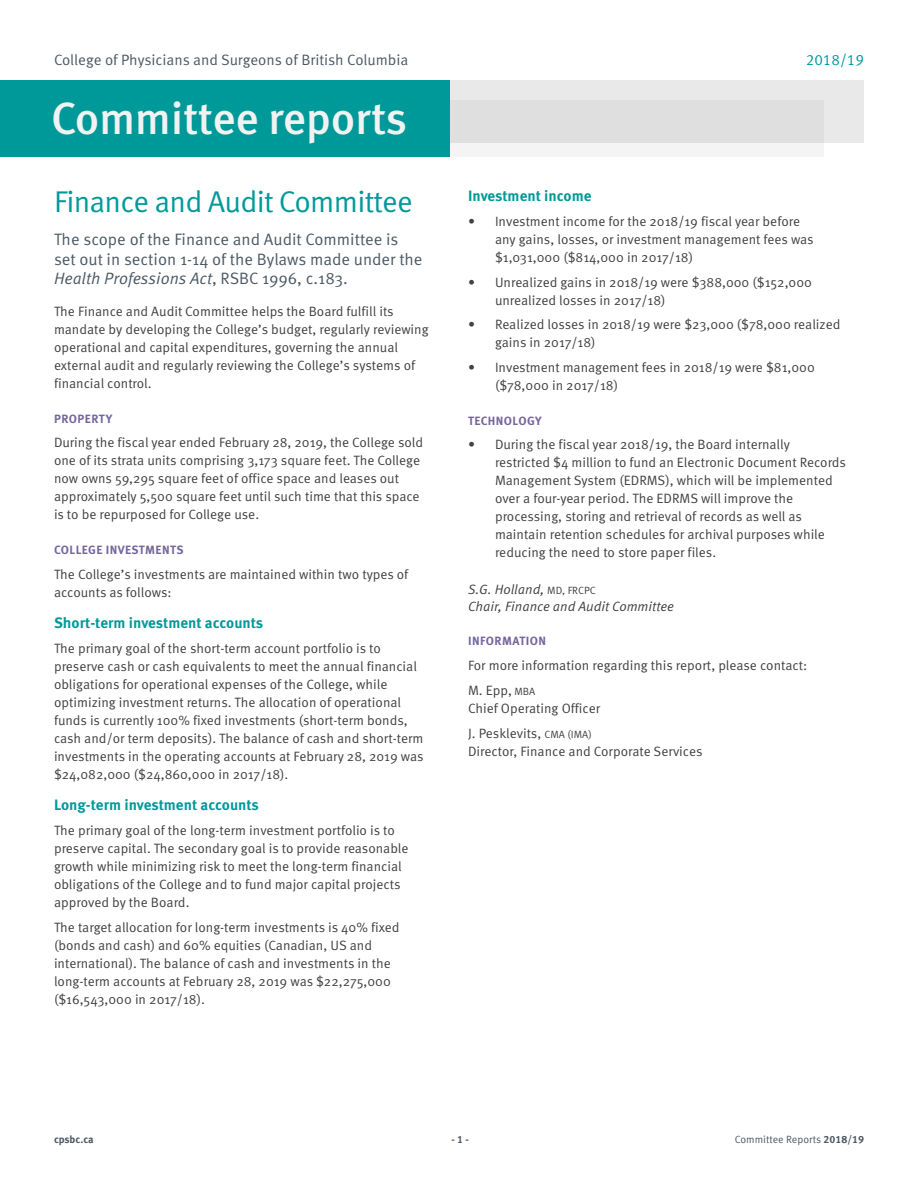
<style>
.page{position:relative;width:918px;height:1188px;background:#fff}
.page>*{position:absolute;margin:0;border:0;box-sizing:border-box;transform-origin:0 0}
.t1{font:500 45px "Meta OT";letter-spacing:-.01em;color:#f1f2f2}
.Committee_Heading{font:30px "Meta OT Norm";letter-spacing:-.025em;color:#099}
.Committee_Descriptio{font:16.5px/19.5px "Meta OT Norm";color:#4b5964}
.Committee_2nd_Subhea{font:700 15px "Meta OT";color:#099}
.t2{font:15px "Meta OT Norm";color:#4b5964}
.t3{font:15px "Meta OT Norm";color:#099}
.t4{font:13.5px/18px "Meta OT Norm";color:#414042}
.Committee_Chair{font:13.5px/16.5px "Meta OT Norm Ita";color:#414042}
.Committee_Subheading{font:700 12px "Meta OT";letter-spacing:.035em;color:#75679c}
.t5{font:10.5px "Meta OT Norm";color:#4b5964}
.t6{font:700 10.5px "Meta OT";letter-spacing:-.01em;color:#4b5964}
.s1{font-family:"Meta OT Norm Ita"}
.s2{font-family:"Meta OT Norm";font-size:10.5px}
.s3{font-size:10.5px}
.s4{font-family:"Meta OT";font-weight:700}
</style>
<div class="page">
<div style="left:450px;top:80px;width:414px;height:63px;background:#e9e9e9"></div>
<div style="left:450px;top:100px;width:373px;height:57px;background:linear-gradient(to bottom,#d8d8d8,#efefef)"></div>
<div style="left:0;top:80px;width:450px;height:77px;background:#099"></div>
<p class="t2" style="left:54px;top:51px;width:356px">College of Physicians and Surgeons of British Columbia</p>
<p class="t3" style="left:806px;top:51px;width:60px">2018/19</p>
<h1 class="t1" style="left:51px;top:90px;width:358px">Committee reports</h1>
<p class="Committee_Heading" style="left:54px;top:184px;width:360px">Finance and Audit Committee</p>
<p class="Committee_Descriptio" style="left:54px;top:230px;width:370px">The scope of the Finance and Audit Committee is set out in section 1-14 of the Bylaws made under the<br><span class="s1">Health Professions Act</span>, RSBC 1996, c.183.</p>
<p class="t4" style="left:54px;top:302px;width:376px">The Finance and Audit Committee helps the Board fulfill its mandate by developing the College’s budget, regularly reviewing operational and capital expenditures, governing the annual external audit and regularly reviewing the College’s systems of financial control.</p>
<p class="Committee_Subheading" style="left:54px;top:411px;width:60px">PROPERTY</p>
<p class="t4" style="left:54px;top:434px;width:371px">During the fiscal year ended February 28, 2019, the College sold one of its strata units comprising 3,173 square feet. The College now owns 59,295 square feet of office space and leases out approximately 5,500 square feet until such time that this space is to be repurposed for College use.</p>
<p class="Committee_Subheading" style="left:54px;top:542px;width:131px">COLLEGE INVESTMENTS</p>
<p class="t4" style="left:54px;top:565px;width:356px">The College’s investments are maintained within two types of accounts as follows:</p>
<p class="Committee_2nd_Subhea" style="left:54px;top:613px;width:211px">Short-term investment accounts</p>
<p class="t4" style="left:54px;top:639px;width:371px">The primary goal of the short-term account portfolio is to preserve cash or cash equivalents to meet the annual financial obligations for operational expenses of the College, while optimizing investment returns. The allocation of operational funds is currently 100% fixed investments (short-term bonds, cash and/or term deposits). The balance of cash and short-term investments in the operating accounts at February 28, 2019 was $24,082,000 ($24,860,000 in 2017/18).</p>
<p class="Committee_2nd_Subhea" style="left:54px;top:796px;width:206px">Long-term investment accounts</p>
<p class="t4" style="left:54px;top:822px;width:356px">The primary goal of the long-term investment portfolio is to preserve capital. The secondary goal is to provide reasonable growth while minimizing risk to meet the long-term financial obligations of the College and to fund major capital projects approved by the Board.</p>
<p class="t4" style="left:54px;top:918px;width:347px">The target allocation for long-term investments is 40% fixed (bonds and cash) and 60% equities (Canadian, US and international). The balance of cash and investments in the long-term accounts at February 28, 2019 was $22,275,000 ($16,543,000 in 2017/18).</p>
<p class="Committee_2nd_Subhea" style="left:468px;top:186px;width:125px">Investment income</p>
<p class="t4" style="left:495px;top:212px;width:320px;text-indent:-27px">• Investment income for the 2018/19 fiscal year before any gains, losses, or investment management fees was $1,031,000 ($814,000 in 2017/18)</p>
<p class="t4" style="left:495px;top:273px;width:319px;text-indent:-27px">• Unrealized gains in 2018/19 were $388,000 ($152,000 unrealized losses in 2017/18)</p>
<p class="t4" style="left:495px;top:316px;width:347px;text-indent:-27px">• Realized losses in 2018/19 were $23,000 ($78,000 realized gains in 2017/18)</p>
<p class="t4" style="left:495px;top:359px;width:321px;text-indent:-27px">• Investment management fees in 2018/19 were $81,000 ($78,000 in 2017/18)</p>
<p class="Committee_Subheading" style="left:468px;top:413px;width:75px">TECHNOLOGY</p>
<p class="t4" style="left:495px;top:436px;width:353px;text-indent:-27px">• During the fiscal year 2018/19, the Board internally restricted $4 million to fund an Electronic Document Records Management System (EDRMS), which will be implemented over a four-year period. The EDRMS will improve the processing, storing and retrieval of records as well as maintain retention schedules for archival purposes while reducing the need to store paper files.</p>
<p class="Committee_Chair" style="left:468px;top:582px;width:208px">S.G. Holland, <span class="s2">MD, FRCPC<br></span>Chair, Finance and Audit Committee</p>
<p class="Committee_Subheading" style="left:468px;top:634px;width:80px">INFORMATION</p>
<p class="t4" style="left:468px;top:657px;width:341px">For more information regarding this report, please contact:</p>
<p class="t4" style="left:468px;top:681px;width:134px">M. Epp, <span class="s3">MBA<br></span>Chief Operating Officer</p>
<p class="t4" style="left:468px;top:724px;width:236px">J. Pesklevits, <span class="s3">CMA (IMA)<br></span>Director, Finance and Corporate Services</p>
<p class="t6" style="left:54px;top:1133px;width:41px">cpsbc.ca</p>
<p class="t6" style="left:451px;top:1133px;width:19px">- 1 -</p>
<p class="t5" style="left:735px;top:1133px;width:131px">Committee Reports <span class="s4">2018/19</span></p>
</div>
